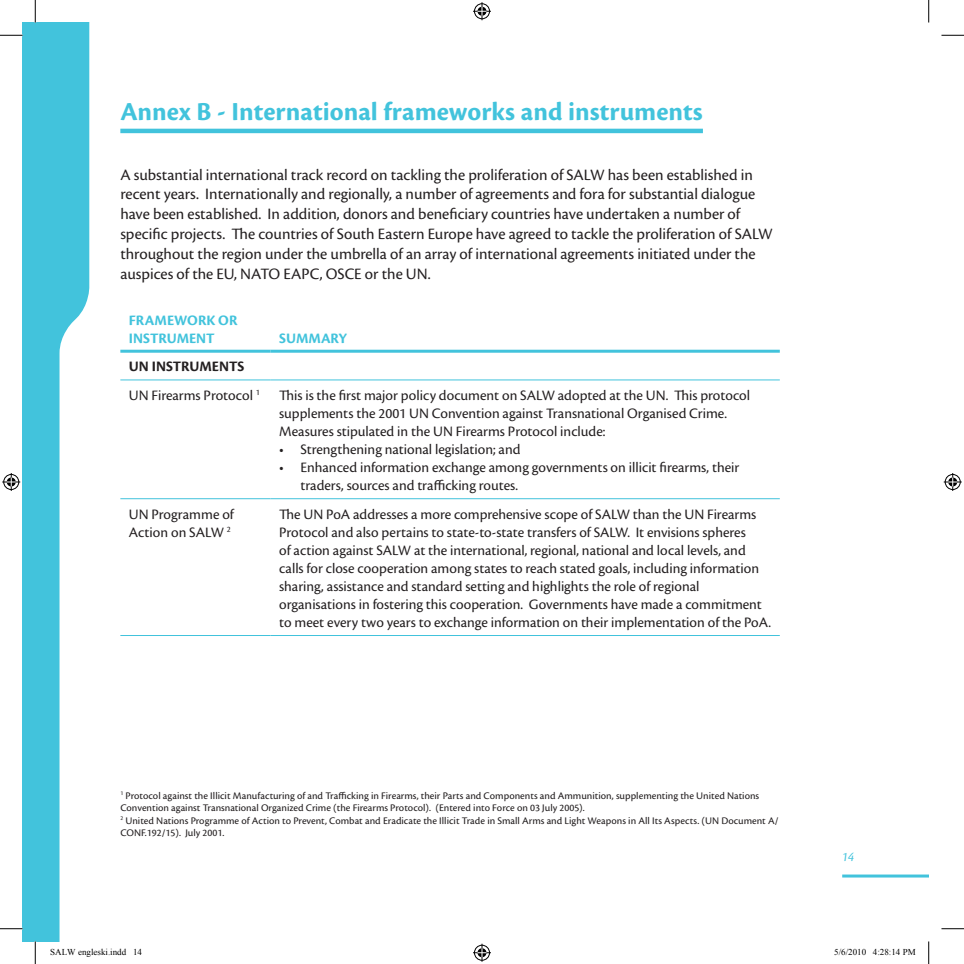
<style>
.page{position:relative;width:964px;height:964px;background:#fff}
.page>*{position:absolute;margin:0;border:0;box-sizing:border-box;transform-origin:0 0}
.t1{font:700 27px "Cronos Pro";color:#42c3dc}
.t2{font:16.5px/19.8px "Cronos Pro";color:#231f20}
.t3{font:15px/18px "Cronos Pro";color:#231f20}
.t4{font:700 15px/18px "Cronos Pro";color:#42c3dc}
.t5{font:italic 13.5px "Cronos Pro";color:#42c3dc}
.t6{font:10.5px/12.6px "Cronos Pro Capt";color:#231f20}
.t7{font:9px "Times New Roman";color:#000}
.s1{font-weight:700}
</style>
<div class="page">
<svg style="left:22px;top:22px;width:67px;height:919px;fill:#42c3dc"></svg>
<hr style="left:842px;top:874px;width:86px;height:3px;background:#42c3dc">
<hr style="left:120px;top:129px;width:583px;height:4px;background:#42c3dc">
<hr style="left:120px;top:379px;width:151px;height:1px;background:#42c3dc">
<hr style="left:271px;top:379px;width:508px;height:1px;background:#42c3dc">
<hr style="left:120px;top:498px;width:151px;height:1px;background:#42c3dc">
<hr style="left:271px;top:498px;width:508px;height:1px;background:#42c3dc">
<hr style="left:120px;top:635px;width:151px;height:1px;background:#42c3dc">
<hr style="left:271px;top:635px;width:508px;height:1px;background:#42c3dc">
<hr style="left:120px;top:350px;width:151px;height:3px;background:#42c3dc">
<hr style="left:271px;top:350px;width:508px;height:3px;background:#42c3dc">
<svg style="left:0;top:35px;width:22px;height:1px"></svg>
<svg style="left:941px;top:35px;width:22px;height:1px"></svg>
<svg style="left:0;top:928px;width:22px;height:1px"></svg>
<svg style="left:941px;top:928px;width:22px;height:1px"></svg>
<svg style="left:35px;top:0;width:1px;height:22px"></svg>
<svg style="left:35px;top:941px;width:1px;height:22px"></svg>
<svg style="left:928px;top:0;width:1px;height:22px"></svg>
<svg style="left:928px;top:941px;width:1px;height:22px"></svg>
<svg style="left:473px;top:2px;width:18px;height:18px"></svg>
<svg style="left:473px;top:943px;width:18px;height:18px"></svg>
<svg style="left:2px;top:473px;width:18px;height:18px"></svg>
<svg style="left:943px;top:473px;width:18px;height:18px"></svg>
<h1 class="t1" style="left:120px;top:96px;width:584px">Annex B - International frameworks and instruments</h1>
<p class="t2" style="left:120px;top:165px;width:654px">A substantial international track record on tackling the proliferation of SALW has been established in recent years. Internationally and regionally, a number of agreements and fora for substantial dialogue have been established. In addition, donors and beneficiary countries have undertaken a number of specific projects. The countries of South Eastern Europe have agreed to tackle the proliferation of SALW throughout the region under the umbrella of an array of international agreements initiated under the auspices of the EU, NATO EAPC, OSCE or the UN.</p>
<p class="t4" style="left:129px;top:311px;width:110px">FRAMEWORK OR<br>INSTRUMENT</p>
<p class="t4" style="left:279px;top:329px;width:69px">SUMMARY</p>
<p class="t3" style="left:129px;top:352px;width:133px;line-height:28.7px"><span class="s1">UN INSTRUMENTS<br></span>UN Firearms Protocol <sup>1</sup></p>
<p class="t3" style="left:279px;top:386px;width:472px">This is the first major policy document on SALW adopted at the UN. This protocol supplements the 2001 UN Convention against Transnational Organised Crime.<br>Measures stipulated in the UN Firearms Protocol include:</p>
<p class="t3" style="left:279px;top:440px;width:243px">• Strengthening national legislation; and</p>
<p class="t3" style="left:300px;top:458px;width:440px;text-indent:-21px">• Enhanced information exchange among governments on illicit firearms, their traders, sources and trafficking routes.</p>
<p class="t3" style="left:129px;top:505px;width:106px">UN Programme of<br>Action on SALW <sup>2</sup></p>
<p class="t3" style="left:279px;top:505px;width:493px">The UN PoA addresses a more comprehensive scope of SALW than the UN Firearms Protocol and also pertains to state-to-state transfers of SALW. It envisions spheres<br>of action against SALW at the international, regional, national and local levels, and calls for close cooperation among states to reach stated goals, including information sharing, assistance and standard setting and highlights the role of regional organisations in fostering this cooperation. Governments have made a commitment to meet every two years to exchange information on their implementation of the PoA.</p>
<p class="t6" style="left:120px;top:789px;width:659px"><sup>1</sup> Protocol against the Illicit Manufacturing of and Trafficking in Firearms, their Parts and Components and Ammunition, supplementing the United Nations Convention against Transnational Organized Crime (the Firearms Protocol). (Entered into Force on 03 July 2005).<br><sup>2</sup> United Nations Programme of Action to Prevent, Combat and Eradicate the Illicit Trade in Small Arms and Light Weapons in All Its Aspects. (UN Document A/ CONF.192/15). July 2001.</p>
<p class="t5" style="left:842px;top:848px;width:13px">14</p>
<p class="t7" style="left:50px;top:945px;width:93px">SALW engleski.indd 14</p>
<p class="t7" style="left:834px;top:945px;width:83px">5/6/2010 4:28:14 PM</p>
</div>
